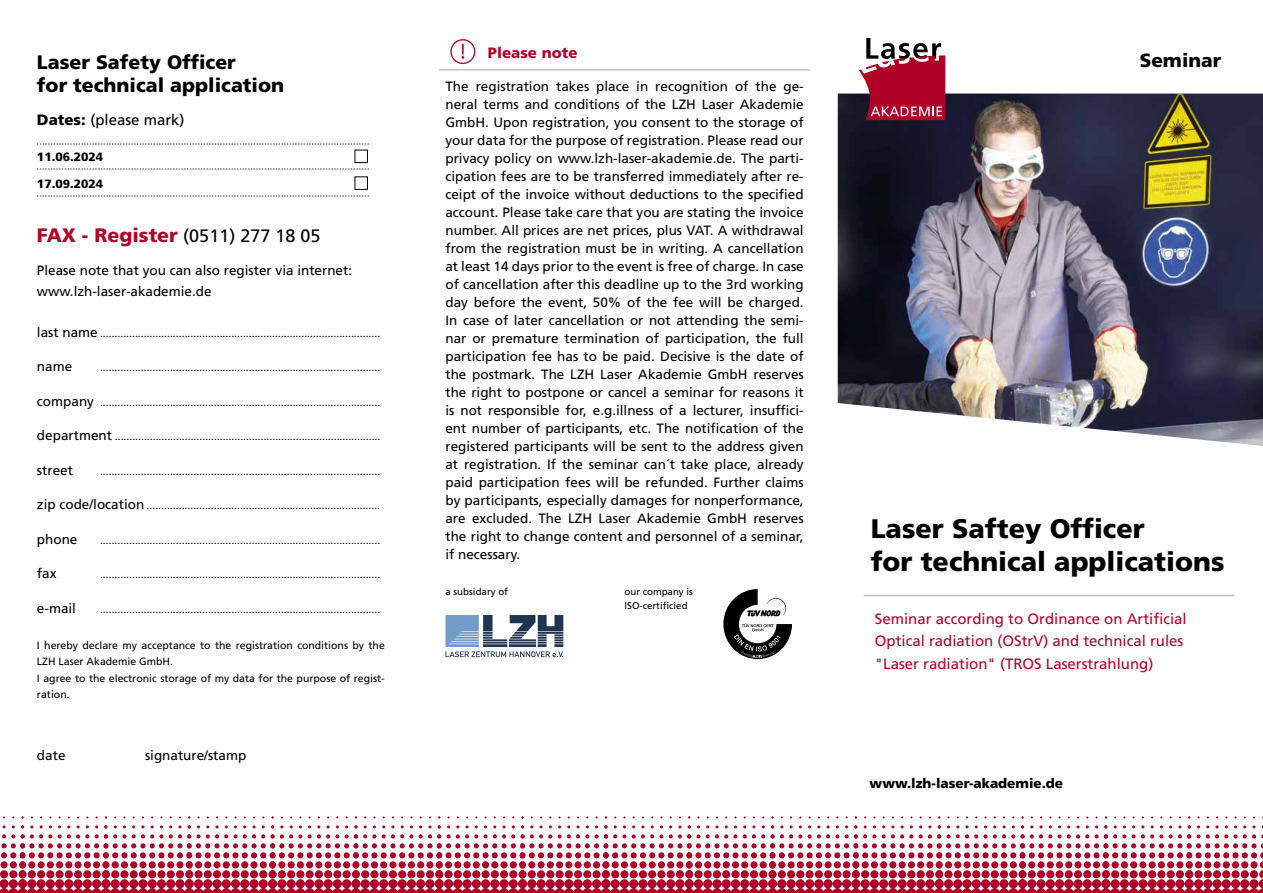
<style>
.page{position:relative;width:1263px;height:893px;background:#fff}
.page>*{position:absolute;margin:0;border:0;box-sizing:border-box;transform-origin:0 0}
.t1{font:900 26.85px/33px "Frutiger LT Std";color:#000}
.t2{font:900 19.5px/23.4px "Frutiger LT Std";color:#000}
.t3{font:900 19.05px "Frutiger LT Std";color:#000}
.t4{font:18px "Frutiger LT Std";color:#000}
.t5{font:15px/22.5px "Frutiger LT Std";color:#af0529}
.t6{font:15px "Frutiger LT Std";color:#000}
.t7{font:900 15px "Frutiger LT Std";color:#af0529}
.t8{font:13.5px/18px "Frutiger LT Std";color:#000}
.t9{font:900 13.5px "Frutiger LT Std";color:#000}
.t10{font:900 12px "Frutiger LT Std";color:#000}
.t11{font:10.5px/16.5px "Frutiger LT Std";color:#000}
.t12{font:9.75px/14px "Frutiger LT Std";color:#000}
.t13{font:4.5px "Minion Pro";color:#000}
.s1{font-weight:900}
.s2{font-weight:900;font-size:19.5px;color:#af0529}
.s3{font-size:13.5px}
</style>
<div class="page">
<img style="left:838px;top:94px;width:425px;height:352px">
<svg style="left:858px;top:834px;width:235px;height:59px"></svg>
<svg style="left:608px;top:834px;width:250px;height:59px"></svg>
<svg style="left:275px;top:834px;width:333px;height:59px"></svg>
<svg style="left:0;top:834px;width:275px;height:59px"></svg>
<svg style="left:1093px;top:834px;width:170px;height:59px"></svg>
<svg style="left:445px;top:615px;width:118px;height:43px"></svg>
<svg style="left:723px;top:589px;width:69px;height:70px"></svg>
<div style="left:355px;top:150px;width:13px;height:13px;border:1px solid #020203"></div>
<div style="left:355px;top:176px;width:13px;height:14px;border:1px solid #020203"></div>
<hr style="left:439px;top:69px;width:371px;height:2px;background:#c8c3bc">
<svg style="left:450px;top:39px;width:25px;height:25px"></svg>
<svg style="left:859px;top:38px;width:86px;height:82px"></svg>
<hr style="left:864px;top:595px;width:370px;height:1px;background:#c8c3bc">
<h2 class="t2" style="left:37px;top:50px;width:249px">Laser Safety Officer<br>for technical application</h2>
<p class="t6" style="left:37px;top:111px;width:149px"><span class="s1">Dates:</span> (please mark)</p>
<p class="t13" style="left:37px;top:140px;width:334px">• • • • • • • • • • • • • • • • • • • • • • • • • • • • • • • • • • • • • • • • • • • • • • • • • • • • • • • • • • • • • • • • • • • • • • • • • • • • • • • • • • • • • • • • • • • • • • • • • • • • • • • • • • • • • • • • • • • • • • • •</p>
<p class="t10" style="left:37px;top:150px;width:68px">11.06.2024</p>
<p class="t13" style="left:37px;top:166px;width:334px">• • • • • • • • • • • • • • • • • • • • • • • • • • • • • • • • • • • • • • • • • • • • • • • • • • • • • • • • • • • • • • • • • • • • • • • • • • • • • • • • • • • • • • • • • • • • • • • • • • • • • • • • • • • • • • • • • • • • • • • •</p>
<p class="t10" style="left:37px;top:177px;width:68px">17.09.2024</p>
<p class="t13" style="left:37px;top:193px;width:334px">• • • • • • • • • • • • • • • • • • • • • • • • • • • • • • • • • • • • • • • • • • • • • • • • • • • • • • • • • • • • • • • • • • • • • • • • • • • • • • • • • • • • • • • • • • • • • • • • • • • • • • • • • • • • • • • • • • • • • • • •</p>
<h3 class="t4" style="left:37px;top:225px;width:285px"><span class="s2">FAX - Register</span> (0511) 277 18 05</h3>
<p class="t8" style="left:37px;top:260px;width:317px;line-height:21px">Please note that you can also register via internet: www.lzh-laser-akademie.de</p>
<p class="t11" style="left:37px;top:325px;width:345px"><span class="s3">last name</span> ................................................................................................</p>
<p class="t8" style="left:37px;top:357px;width:37px">name</p>
<p class="t11" style="left:100px;top:359px;width:282px">................................................................................................</p>
<p class="t11" style="left:37px;top:394px;width:345px"><span class="s3">company</span> ................................................................................................</p>
<p class="t11" style="left:37px;top:428px;width:345px"><span class="s3">department</span> ...........................................................................................</p>
<p class="t8" style="left:37px;top:461px;width:38px">street</p>
<p class="t11" style="left:100px;top:463px;width:282px">................................................................................................</p>
<p class="t11" style="left:37px;top:497px;width:345px"><span class="s3">zip code/location</span> ................................................................................</p>
<p class="t8" style="left:37px;top:530px;width:42px">phone</p>
<p class="t11" style="left:100px;top:532px;width:282px">................................................................................................</p>
<p class="t8" style="left:37px;top:564px;width:21px">fax</p>
<p class="t11" style="left:100px;top:566px;width:282px">................................................................................................</p>
<p class="t8" style="left:37px;top:599px;width:41px">e-mail</p>
<p class="t11" style="left:100px;top:601px;width:282px">................................................................................................</p>
<p class="t11" style="left:37px;top:637px;width:349px">I hereby declare my acceptance to the registration conditions by the LZH Laser Akademie GmbH.<br>I agree to the electronic storage of my data for the purpose of regist&shy;ration.</p>
<p class="t8" style="left:37px;top:746px;width:30px">date</p>
<p class="t8" style="left:145px;top:746px;width:103px">signature/stamp</p>
<p class="t7" style="left:488px;top:44px;width:91px">Please note</p>
<p class="t8" style="left:445px;top:77px;width:360px;text-align:justify">The registration takes place in recognition of the ge&shy;neral terms and conditions of the LZH Laser Akademie GmbH. Upon registration, you consent to the storage of your data for the purpose of registration. Please read our privacy policy on www.lzh-laser-akademie.de. The parti&shy;cipation fees are to be transferred immediately after re&shy;ceipt of the invoice without deductions to the specified account. Please take care that you are stating the invoice number. All prices are net prices, plus VAT. A withdrawal from the registration must be in writing. A cancellation at least 14 days prior to the event is free of charge. In case of cancellation after this deadline up to the 3rd working day before the event, 50% of the fee will be charged.<br>In case of later cancellation or not attending the semi&shy;nar or premature termination of participation, the full participation fee has to be paid. Decisive is the date of the postmark. The LZH Laser Akademie GmbH reserves the right to postpone or cancel a seminar for reasons it is not responsible for, e.g.illness of a lecturer, insuffici&shy;ent number of participants, etc. The notification of the registered participants will be sent to the address given at registration. If the seminar can´t take place, already paid participation fees will be refunded. Further claims by participants, especially damages for nonperformance, are excluded. The LZH Laser Akademie GmbH reserves the right to change content and personnel of a seminar, if necessary.</p>
<p class="t12" style="left:445px;top:585px;width:64px">a subsidary of</p>
<p class="t12" style="left:624px;top:585px;width:70px">our company is<br>ISO-certificied</p>
<h3 class="t3" style="left:1140px;top:49px;width:83px">Seminar</h3>
<h1 class="t1" style="left:871px;top:512px;width:355px">Laser Saftey Officer<br>for technical applications</h1>
<p class="t5" style="left:875px;top:607px;width:313px">Seminar according to Ordinance on Artificial<br>Optical radiation (OStrV) and technical rules "Laser radiation" (TROS Laserstrahlung)</p>
<p class="t9" style="left:870px;top:775px;width:195px">www.lzh-laser-akademie.de</p>
</div>
